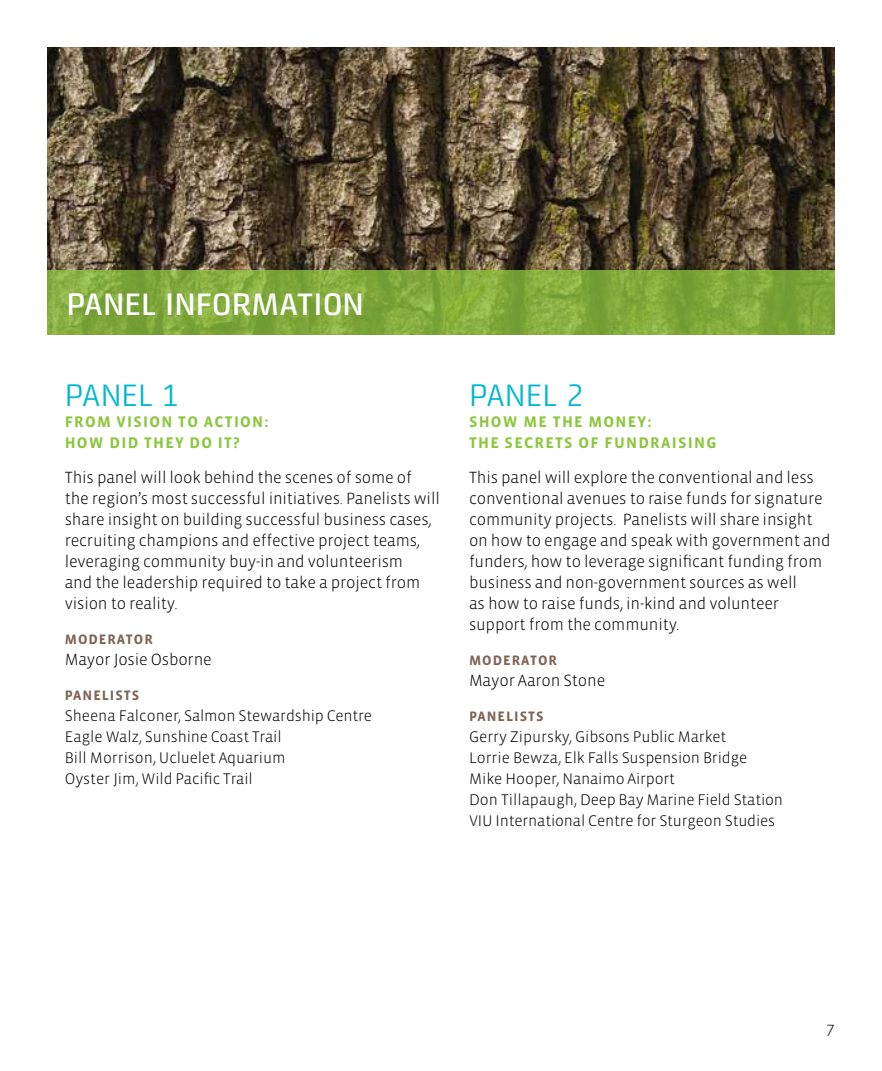
<style>
.page{position:relative;width:882px;height:1071px;background:#fff}
.page>*{position:absolute;margin:0;border:0;box-sizing:border-box;transform-origin:0 0}
.t1{font:500 31.5px "Klint Pro";color:#fff}
.t2{font:31.5px "Klint Pro";color:#00b7ce}
.t3{font:300 16.62px/21px "Vista Sans OT";letter-spacing:-.01em;color:#000}
.t4{font:300 15.75px/21px "Vista Sans OT";letter-spacing:-.01em;color:#000}
.t5{font:700 15.75px/21px "Vista Sans OT";letter-spacing:.08em;color:#8dc63f}
.t6{font:700 14px "Vista Sans OT";letter-spacing:.07em;color:#7f6353}
</style>
<div class="page">
<img style="left:47px;top:47px;width:788px;height:223px">
<svg style="left:47px;top:270px;width:788px;height:65px;fill:#80a83b"></svg>
<h1 class="t1" style="left:67px;top:286px;width:299px">PANEL INFORMATION</h1>
<h1 class="t2" style="left:65px;top:377px;width:116px">PANEL 1</h1>
<p class="t5" style="left:65px;top:412px;width:205px">FROM VISION TO ACTION:<br>HOW DID THEY DO IT?</p>
<p class="t3" style="left:65px;top:467px;width:377px">This panel will look behind the scenes of some of the region’s most successful initiatives. Panelists will share insight on building successful business cases, recruiting champions and effective project teams, leveraging community buy-in and volunteerism<br>and the leadership required to take a project from vision to reality.</p>
<p class="t6" style="left:65px;top:632px;width:90px">MODERATOR</p>
<p class="t3" style="left:65px;top:649px;width:149px">Mayor Josie Osborne</p>
<p class="t6" style="left:65px;top:688px;width:76px">PANELISTS</p>
<p class="t4" style="left:65px;top:706px;width:309px">Sheena Falconer, Salmon Stewardship Centre Eagle Walz, Sunshine Coast Trail<br>Bill Morrison, Ucluelet Aquarium<br>Oyster Jim, Wild Pacific Trail</p>
<h1 class="t2" style="left:469px;top:377px;width:116px">PANEL 2</h1>
<p class="t5" style="left:469px;top:412px;width:249px">SHOW ME THE MONEY:<br>THE SECRETS OF FUNDRAISING</p>
<p class="t3" style="left:469px;top:467px;width:363px">This panel will explore the conventional and less conventional avenues to raise funds for signature community projects. Panelists will share insight on how to engage and speak with government and funders, how to leverage significant funding from business and non-government sources as well<br>as how to raise funds, in-kind and volunteer support from the community.</p>
<p class="t6" style="left:469px;top:653px;width:90px">MODERATOR</p>
<p class="t3" style="left:469px;top:670px;width:138px">Mayor Aaron Stone</p>
<p class="t6" style="left:469px;top:709px;width:76px">PANELISTS</p>
<p class="t4" style="left:469px;top:727px;width:316px">Gerry Zipursky, Gibsons Public Market<br>Lorrie Bewza, Elk Falls Suspension Bridge Mike Hooper, Nanaimo Airport<br>Don Tillapaugh, Deep Bay Marine Field Station VIU International Centre for Sturgeon Studies</p>
<p class="t3" style="left:826px;top:1020px;width:10px">7</p>
</div>
